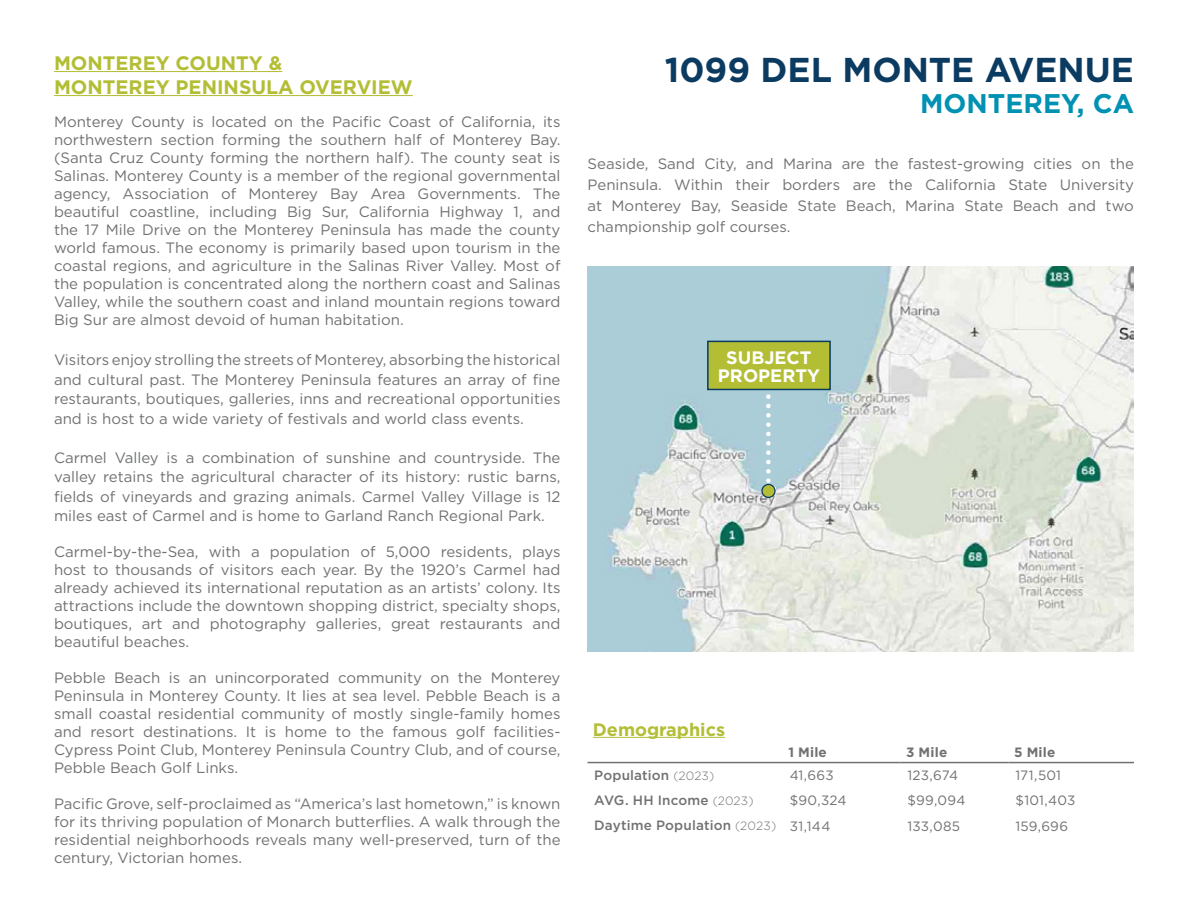
<style>
.page{position:relative;width:1188px;height:918px;background:#fff}
.page>*{position:absolute;margin:0;border:0;box-sizing:border-box;transform-origin:0 0}
.t1{font:700 34.5px "Gotham";color:#0c3b61}
.t2{font:700 27px "Gotham";color:#0091b3}
.t3{font:700 19.5px/24px "Gotham";color:#b3be35}
.t4{font:700 18px/18px "Gotham";color:#fff;text-align:center}
.t5{font:700 18px "Gotham";color:#b3be35}
.t6{font:15px/18px "Gotham";color:#707271;text-align:justify}
.t7{font:500 13.5px "Gotham";letter-spacing:.01em;color:#707271}
.t8{font:13.5px "Gotham";letter-spacing:.015em;color:#707271}
.t9{font:700 13.5px "Gotham";letter-spacing:.015em;color:#707271}
.s1{font-weight:300;font-size:12px}
.s2{font-weight:400}
</style>
<div class="page">
<img style="left:588px;top:266px;width:546px;height:386px">
<hr style="left:588px;top:762px;width:195px;height:1px;background:#707271">
<hr style="left:783px;top:762px;width:118px;height:1px;background:#707271">
<hr style="left:901px;top:762px;width:108px;height:1px;background:#707271">
<hr style="left:1009px;top:762px;width:125px;height:1px;background:#707271">
<hr style="left:593px;top:737px;width:132px;height:1px;background:#b3be35">
<hr style="left:54px;top:71px;width:228px;height:1px;background:#b3be35">
<hr style="left:54px;top:95px;width:359px;height:1px;background:#b3be35">
<svg style="left:766px;top:397px;width:8px;height:89px"></svg>
<div style="left:708px;top:341px;width:122px;height:48px;background:#b3be35"></div>
<div style="left:707px;top:341px;width:124px;height:49px;border:2px solid #0c3b61"></div>
<svg style="left:762px;top:484px;width:13px;height:13px"></svg>
<div style="left:761px;top:484px;width:15px;height:14px;border:1px solid #0c3b61;border-radius:50%"></div>
<h3 class="t3" style="left:54px;top:51px;width:360px">MONTEREY COUNTY &amp;<br>MONTEREY PENINSULA OVERVIEW</h3>
<p class="t6" style="left:54px;top:112px;width:508px">Monterey County is located on the Pacific Coast of California, its northwestern section forming the southern half of Monterey Bay. (Santa Cruz County forming the northern half). The county seat is Salinas. Monterey County is a member of the regional governmental agency, Association of Monterey Bay Area Governments. The beautiful coastline, including Big Sur, California Highway 1, and the 17 Mile Drive on the Monterey Peninsula has made the county world famous. The economy is primarily based upon tourism in the coastal regions, and agriculture in the Salinas River Valley. Most of the population is concentrated along the northern coast and Salinas Valley, while the southern coast and inland mountain regions toward Big Sur are almost devoid of human habitation.</p>
<p class="t6" style="left:54px;top:350px;width:508px;line-height:19.5px">Visitors enjoy strolling the streets of Monterey, absorbing the historical and cultural past. The Monterey Peninsula features an array of fine restaurants, boutiques, galleries, inns and recreational opportunities and is host to a wide variety of festivals and world class events.</p>
<p class="t6" style="left:54px;top:447px;width:508px;line-height:19.5px">Carmel Valley is a combination of sunshine and countryside. The valley retains the agricultural character of its history: rustic barns, fields of vineyards and grazing animals. Carmel Valley Village is 12 miles east of Carmel and is home to Garland Ranch Regional Park.</p>
<p class="t6" style="left:54px;top:543px;width:508px">Carmel-by-the-Sea, with a population of 5,000 residents, plays host to thousands of visitors each year. By the 1920’s Carmel had already achieved its international reputation as an artists’ colony. Its attractions include the downtown shopping district, specialty shops, boutiques, art and photography galleries, great restaurants and beautiful beaches.</p>
<p class="t6" style="left:54px;top:669px;width:508px">Pebble Beach is an unincorporated community on the Monterey Peninsula in Monterey County. It lies at sea level. Pebble Beach is a small coastal residential community of mostly single-family homes and resort destinations. It is home to the famous golf facilities-Cypress Point Club, Monterey Peninsula Country Club, and of course, Pebble Beach Golf Links.</p>
<p class="t6" style="left:54px;top:795px;width:508px">Pacific Grove, self-proclaimed as “America’s last hometown,” is known for its thriving population of Monarch butterflies. A walk through the residential neighborhoods reveals many well-preserved, turn of the century, Victorian homes.</p>
<h1 class="t1" style="left:665px;top:47px;width:471px">1099 DEL MONTE AVENUE</h1>
<h2 class="t2" style="left:920px;top:86px;width:215px">MONTEREY, CA</h2>
<p class="t6" style="left:588px;top:152px;width:548px;line-height:21.1px">Seaside, Sand City, and Marina are the fastest-growing cities on the Peninsula. Within their borders are the California State University at Monterey Bay, Seaside State Beach, Marina State Beach and two championship golf courses.</p>
<p class="t4" style="left:718px;top:348px;width:103px">SUBJECT<br>PROPERTY</p>
<p class="t5" style="left:593px;top:717px;width:134px">Demographics</p>
<p class="t9" style="left:788px;top:743px;width:40px">1 Mile</p>
<p class="t9" style="left:906px;top:743px;width:43px">3 Mile</p>
<p class="t9" style="left:1014px;top:743px;width:43px">5 Mile</p>
<p class="t7" style="left:594px;top:767px;width:122px">Population <span class="s1">(2023)</span></p>
<p class="t8" style="left:790px;top:767px;width:46px">41,663</p>
<p class="t8" style="left:907px;top:767px;width:52px">123,674</p>
<p class="t8" style="left:1015px;top:767px;width:47px">171,501</p>
<p class="t7" style="left:594px;top:793px;width:161px">AVG. HH Income <span class="s1">(2023)</span></p>
<p class="t8" style="left:790px;top:792px;width:58px">$90,324</p>
<p class="t8" style="left:907px;top:792px;width:60px">$99,094</p>
<p class="t8" style="left:1015px;top:792px;width:61px">$101,403</p>
<p class="t7" style="left:594px;top:818px;width:238px">Daytime Population <span class="s1">(2023)</span> <span class="s2">31,144</span></p>
<p class="t8" style="left:907px;top:817px;width:54px">133,085</p>
<p class="t8" style="left:1015px;top:817px;width:54px">159,696</p>
</div>
